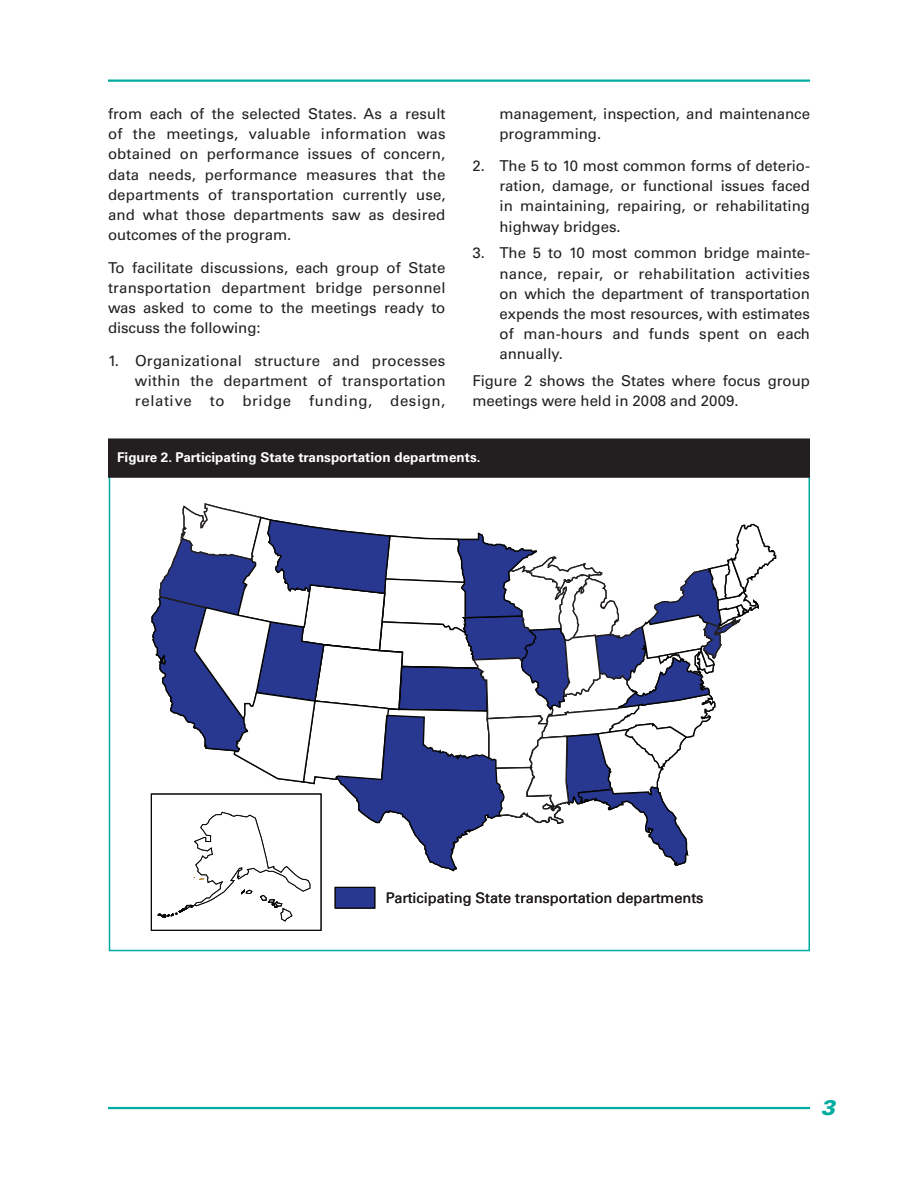
<style>
.page{position:relative;width:918px;height:1188px;background:#fff}
.page>*{position:absolute;margin:0;border:0;box-sizing:border-box;transform-origin:0 0}
.t1{font:italic 900 21px "Univers LT Std";color:#00aca0}
.t2{font:15px/20.2px "Univers LT Std";letter-spacing:-.005em;color:#231f20;text-align:justify}
.t3{font:14.55px "Univers LT Std";color:#231f20}
.t4{font:700 13.5px "Univers LT Std";color:#fff}
</style>
<div class="page">
<hr style="left:108px;top:1107px;width:702px;height:2px;background:#00aca0">
<hr style="left:108px;top:80px;width:702px;height:2px;background:#00aca0">
<div style="left:109px;top:439px;width:700px;height:38px;background:#231f20"></div>
<div style="left:108px;top:438px;width:702px;height:40px;border:2px solid #231f20"></div>
<svg style="left:151px;top:503px;width:625px;height:419px"></svg>
<p class="t2" style="left:108px;top:104px;width:339px">from each of the selected States. As a result of the meetings, valuable information was obtained on performance issues of concern, data needs, performance measures that the departments of transportation currently use, and what those departments saw as desired outcomes of the program.</p>
<p class="t2" style="left:108px;top:257px;width:339px">To facilitate discussions, each group of State transportation department bridge personnel was asked to come to the meetings ready to discuss the following:</p>
<p class="t2" style="left:135px;top:350px;width:312px;text-indent:-27px">1. Organizational structure and processes within the department of transportation relative to bridge funding, design,</p>
<p class="t2" style="left:500px;top:104px;width:312px">management, inspection, and maintenance programming.</p>
<p class="t2" style="left:500px;top:156px;width:312px;text-indent:-27px">2. The 5 to 10 most common forms of deterio&shy;ration, damage, or functional issues faced in maintaining, repairing, or rehabilitating highway bridges.</p>
<p class="t2" style="left:500px;top:243px;width:312px;text-indent:-27px">3. The 5 to 10 most common bridge mainte&shy;nance, repair, or rehabilitation activities on which the department of transportation expends the most resources, with estimates of man-hours and funds spent on each annually.</p>
<p class="t2" style="left:472px;top:371px;width:339px">Figure 2 shows the States where focus group meetings were held in 2008 and 2009.</p>
<p class="t4" style="left:117px;top:449px;width:365px">Figure 2. Participating State transportation departments.</p>
<p class="t3" style="left:386px;top:889px;width:319px">Participating State transportation departments</p>
<h1 class="t1" style="left:821px;top:1094px;width:16px">3</h1>
</div>
